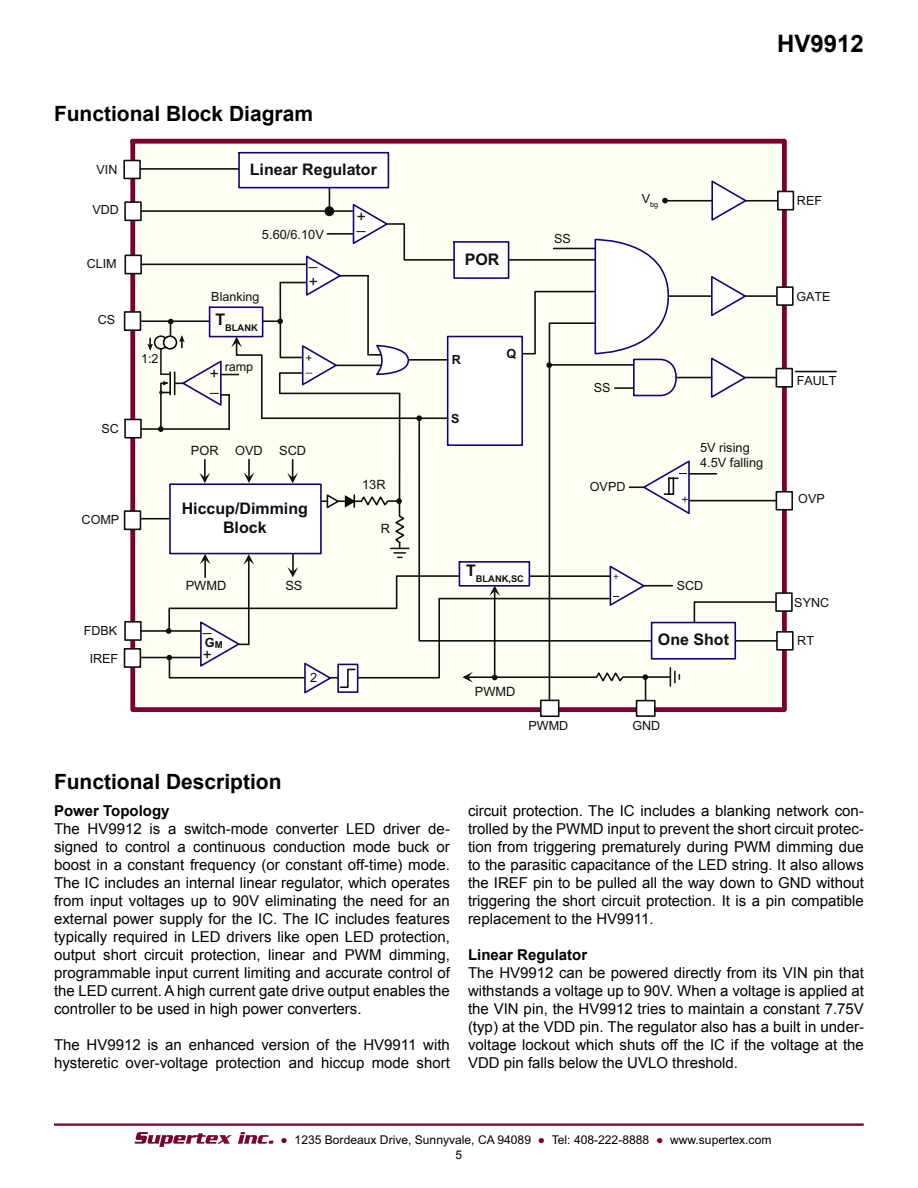
<style>
.page{position:relative;width:918px;height:1188px;background:#fff}
.page>*{position:absolute;margin:0;border:0;box-sizing:border-box;transform-origin:0 0}
.t1{font:700 24px "Arial";color:#000}
.t2{font:700 21px "Arial";color:#000}
.t3{font:700 16.05px "Arial";color:#100f0f}
.t4{font:700 16.05px/19.2px "Arial";color:#100f10;text-align:center}
.t5{font:15.6px "Arial";color:#100f0f}
.t6{font:15px/18px "Arial";color:#000;text-align:justify}
.t7{font:700 15px "Arial";color:#000}
.t8{font:12.75px/15.3px "Arial";color:#100f10}
.t9{font:700 12.75px "Arial";color:#100f10}
.t10{font:12.6px "Arial";color:#100f0f}
.t11{font:700 12.6px "Arial";color:#100f0f}
.t12{font:12.15px "Arial";color:#000}
.t13{font:12px "Arial";color:#000}
.t14{font:11.25px "Arial";color:#100f0f}
.t15{font:700 9.3px "Arial";color:#100f0f}
.t16{font:7.35px "Arial";color:#100f0f}
.s1{color:#7c002f}
</style>
<div class="page">
<hr style="left:54px;top:1124px;width:810px;height:2px;background:#7c002f">
<svg style="left:135px;top:1132px;width:97px;height:15px"></svg>
<svg style="left:238px;top:1132px;width:36px;height:12px"></svg>
<div style="left:133px;top:141px;width:651px;height:569px;background:#fffef3"></div>
<div style="left:130px;top:139px;width:657px;height:573px;border:5px solid #7c002f"></div>
<div style="left:124px;top:161px;width:16px;height:17px;background:#fff"></div>
<div style="left:123px;top:160px;width:18px;height:19px;border:2px solid #100f10"></div>
<div style="left:125px;top:202px;width:16px;height:18px;background:#fff"></div>
<div style="left:124px;top:201px;width:18px;height:20px;border:2px solid #100f10"></div>
<div style="left:778px;top:191px;width:15px;height:19px;background:#fff"></div>
<div style="left:777px;top:191px;width:17px;height:20px;border:2px solid #100f10"></div>
<div style="left:777px;top:287px;width:16px;height:18px;background:#fff"></div>
<div style="left:776px;top:286px;width:18px;height:20px;border:2px solid #100f10"></div>
<div style="left:125px;top:622px;width:16px;height:18px;background:#fff"></div>
<div style="left:124px;top:621px;width:18px;height:20px;border:2px solid #100f10"></div>
<div style="left:124px;top:649px;width:16px;height:18px;background:#fff"></div>
<div style="left:124px;top:648px;width:17px;height:20px;border:2px solid #100f10"></div>
<div style="left:125px;top:511px;width:15px;height:18px;background:#fff"></div>
<div style="left:124px;top:510px;width:17px;height:20px;border:2px solid #100f10"></div>
<div style="left:541px;top:700px;width:18px;height:16px;background:#fff"></div>
<div style="left:540px;top:700px;width:20px;height:17px;border:2px solid #100f10"></div>
<div style="left:777px;top:632px;width:16px;height:18px;background:#fff"></div>
<div style="left:776px;top:631px;width:18px;height:20px;border:2px solid #100f10"></div>
<div style="left:776px;top:593px;width:16px;height:18px;background:#fff"></div>
<div style="left:775px;top:592px;width:18px;height:20px;border:2px solid #100f10"></div>
<hr style="left:140px;top:168px;width:99px;height:2px;background:#100f0f">
<div style="left:637px;top:701px;width:18px;height:15px;background:#fff"></div>
<div style="left:636px;top:700px;width:20px;height:17px;border:2px solid #100f10"></div>
<div style="left:776px;top:492px;width:16px;height:18px;background:#fff"></div>
<div style="left:776px;top:491px;width:17px;height:20px;border:2px solid #100f10"></div>
<div style="left:776px;top:369px;width:16px;height:18px;background:#fff"></div>
<div style="left:776px;top:368px;width:17px;height:20px;border:2px solid #100f10"></div>
<hr style="left:796px;top:371px;width:40px;height:1px;background:#100f0f">
<div style="left:125px;top:255px;width:16px;height:19px;background:#fff"></div>
<div style="left:124px;top:255px;width:18px;height:19px;border:2px solid #100f10"></div>
<div style="left:239px;top:153px;width:149px;height:35px;background:#fff"></div>
<div style="left:238px;top:152px;width:151px;height:36px;border:2px solid #18007c"></div>
<div style="left:125px;top:419px;width:16px;height:19px;background:#fff"></div>
<div style="left:124px;top:419px;width:18px;height:20px;border:2px solid #100f10"></div>
<div style="left:125px;top:312px;width:15px;height:18px;background:#fff"></div>
<div style="left:124px;top:311px;width:17px;height:20px;border:2px solid #100f10"></div>
<svg style="left:138px;top:179px;width:640px;height:522px"></svg>
<h2 class="t2" style="left:54px;top:100px;width:261px">Functional Block Diagram</h2>
<p class="t10" style="left:96px;top:162px;width:22px">VIN</p>
<p class="t10" style="left:92px;top:202px;width:28px">VDD</p>
<p class="t10" style="left:87px;top:255px;width:32px">CLIM</p>
<p class="t10" style="left:98px;top:311px;width:19px">CS</p>
<p class="t10" style="left:141px;top:351px;width:19px">1:2</p>
<p class="t10" style="left:101px;top:421px;width:19px">SC</p>
<p class="t10" style="left:82px;top:511px;width:39px">COMP</p>
<p class="t10" style="left:84px;top:622px;width:35px">FDBK</p>
<p class="t10" style="left:90px;top:650px;width:30px">IREF</p>
<p class="t3" style="left:250px;top:159px;width:129px">Linear Regulator</p>
<p class="t8" style="left:262px;top:227px;width:63px">5.60/6.10V</p>
<p class="t5" style="left:309px;top:250px;width:10px">_</p>
<p class="t10" style="left:211px;top:288px;width:50px">Blanking</p>
<p class="t15" style="left:215px;top:321px;width:44px"><sup>T</sup>BLANK</p>
<p class="t10" style="left:225px;top:358px;width:30px">ramp</p>
<p class="t5" style="left:219px;top:384px;width:11px;rotate:-180deg">+</p>
<p class="t5" style="left:219px;top:412px;width:10px;rotate:-180deg">_</p>
<p class="t5" style="left:309px;top:271px;width:11px">+</p>
<p class="t14" style="left:312px;top:365px;width:8px;rotate:-180deg">+</p>
<p class="t14" style="left:312px;top:387px;width:8px;rotate:-180deg">_</p>
<p class="t8" style="left:191px;top:443px;width:29px">POR</p>
<p class="t8" style="left:235px;top:443px;width:29px">OVD</p>
<p class="t8" style="left:279px;top:443px;width:29px">SCD</p>
<p class="t4" style="left:182px;top:499px;width:128px">Hiccup/Dimming<br>Block</p>
<p class="t8" style="left:186px;top:578px;width:42px">PWMD</p>
<p class="t8" style="left:285px;top:578px;width:19px">SS</p>
<p class="t5" style="left:203px;top:616px;width:10px">_</p>
<p class="t9" style="left:205px;top:634px;width:19px">G<sub>M</sub></p>
<p class="t5" style="left:203px;top:644px;width:11px">+</p>
<p class="t8" style="left:310px;top:670px;width:9px">2</p>
<p class="t5" style="left:357px;top:210px;width:11px">+_</p>
<p class="t8" style="left:362px;top:477px;width:25px">13R</p>
<p class="t8" style="left:381px;top:521px;width:11px">R</p>
<h1 class="t1" style="left:777px;top:28px;width:88px">HV9912</h1>
<p class="t3" style="left:465px;top:248px;width:36px">POR</p>
<p class="t10" style="left:554px;top:231px;width:18px">SS</p>
<p class="t16" style="left:642px;top:200px;width:18px"><sup>V</sup>bg</p>
<p class="t11" style="left:452px;top:352px;width:11px">R</p>
<p class="t11" style="left:451px;top:411px;width:10px">S</p>
<p class="t11" style="left:507px;top:345px;width:11px">Q</p>
<p class="t15" style="left:466px;top:572px;width:59px"><sup>T</sup>BLANK,SC</p>
<p class="t8" style="left:475px;top:684px;width:42px">PWMD</p>
<p class="t10" style="left:594px;top:380px;width:18px">SS</p>
<p class="t10" style="left:590px;top:479px;width:37px">OVPD</p>
<p class="t8" style="left:700px;top:440px;width:65px">5V rising<br>4.5V falling</p>
<p class="t10" style="left:677px;top:577px;width:28px">SCD</p>
<p class="t3" style="left:658px;top:629px;width:73px">One Shot</p>
<p class="t10" style="left:529px;top:717px;width:41px">PWMD</p>
<p class="t10" style="left:632px;top:717px;width:29px">GND</p>
<p class="t10" style="left:797px;top:193px;width:27px">REF</p>
<p class="t10" style="left:796px;top:288px;width:36px">GATE</p>
<p class="t10" style="left:797px;top:373px;width:41px">FAULT</p>
<p class="t10" style="left:798px;top:490px;width:28px">OVP</p>
<p class="t10" style="left:794px;top:594px;width:36px">SYNC</p>
<p class="t10" style="left:797px;top:633px;width:18px">RT</p>
<h2 class="t2" style="left:54px;top:768px;width:229px">Functional Description</h2>
<p class="t7" style="left:54px;top:801px;width:117px">Power Topology</p>
<p class="t6" style="left:54px;top:820px;width:398px">The HV9912 is a switch-mode converter LED driver de&shy;signed to control a continuous conduction mode buck or boost in a constant frequency (or constant off-time) mode.<br>The IC includes an internal linear regulator, which operates from input voltages up to 90V eliminating the need for an external power supply for the IC. The IC includes features typically required in LED drivers like open LED protection, output short circuit protection, linear and PWM dimming, programmable input current limiting and accurate control of the LED current. A high current gate drive output enables the controller to be used in high power converters.</p>
<p class="t6" style="left:54px;top:1036px;width:398px">The HV9912 is an enhanced version of the HV9911 with hysteretic over-voltage protection and hiccup mode short</p>
<p class="t6" style="left:468px;top:802px;width:397px">circuit protection. The IC includes a blanking network con&shy;trolled by the PWMD input to prevent the short circuit protec&shy;tion from triggering prematurely during PWM dimming due to the parasitic capacitance of the LED string. It also allows the IREF pin to be pulled all the way down to GND without triggering the short circuit protection. It is a pin compatible replacement to the HV9911.</p>
<p class="t7" style="left:468px;top:945px;width:121px">Linear Regulator</p>
<p class="t6" style="left:468px;top:964px;width:397px">The HV9912 can be powered directly from its VIN pin that withstands a voltage up to 90V. When a voltage is applied at the VIN pin, the HV9912 tries to maintain a constant 7.75V (typ) at the VDD pin. The regulator also has a built in under&shy;voltage lockout which shuts off the IC if the voltage at the VDD pin falls below the UVLO threshold.</p>
<p class="t12" style="left:281px;top:1132px;width:492px"><span class="s1">●</span> 1235 Bordeaux Drive, Sunnyvale, CA 94089 <span class="s1">●</span> Tel: 408-222-8888 <span class="s1">●</span> www.supertex.com</p>
<p class="t13" style="left:456px;top:1147px;width:8px">5</p>
</div>
